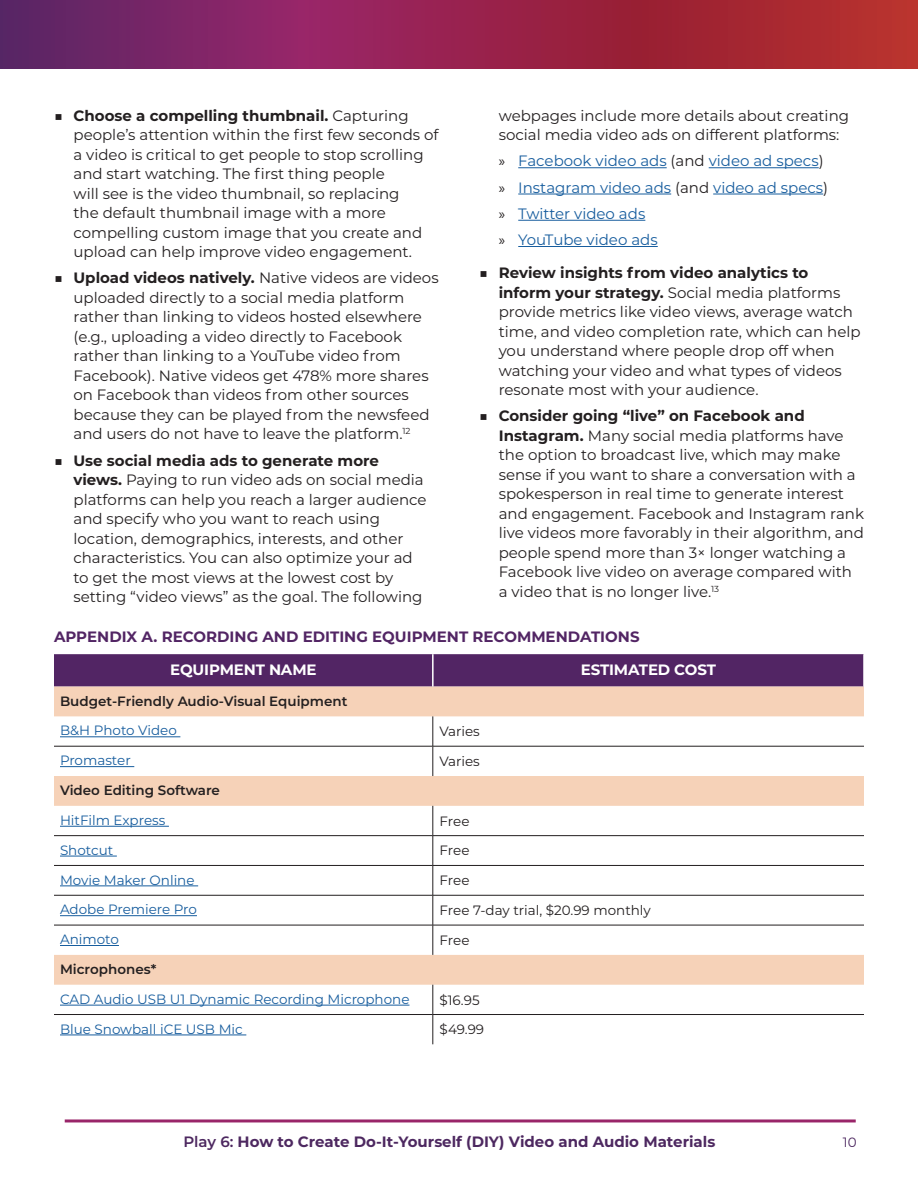
<style>
.page{position:relative;width:918px;height:1188px;background:#fff}
.page>*{position:absolute;margin:0;border:0;box-sizing:border-box;transform-origin:0 0}
.t1{font:15px/19.5px "Montserrat";color:#231f20}
.t2{font:15px/26.2px "Montserrat";color:#175d9e}
.t3{font:700 15px "Montserrat";color:#4d2860}
.t4{font:700 15px "Montserrat";color:#522564}
.t5{font:700 15px "Montserrat";letter-spacing:-.01em;color:#fff}
.t6{font:13.5px "Montserrat";color:#175d9e}
.t7{font:600 13.5px "Montserrat";color:#231f20}
.t8{font:13.5px "Montserrat";color:#231f20}
.t9{font:13.5px "Montserrat";color:#4d2860}
.s1{font-weight:700}
.s2{font-family:"Myriad Pro";color:#231f20}
.s3{color:#231f20}
.s4{font-weight:600}
</style>
<div class="page">
<svg style="left:0;top:0;width:918px;height:69px;background:#92254d"></svg>
<hr style="left:65px;top:1119px;width:791px;height:3px;background:#992569">
<hr style="left:518px;top:167px;width:149px;height:1px;background:#175d9e">
<hr style="left:709px;top:167px;width:110px;height:1px;background:#175d9e">
<hr style="left:518px;top:194px;width:153px;height:1px;background:#175d9e">
<hr style="left:713px;top:194px;width:110px;height:1px;background:#175d9e">
<hr style="left:518px;top:220px;width:127px;height:1px;background:#175d9e">
<hr style="left:518px;top:246px;width:140px;height:1px;background:#175d9e">
<div style="left:54px;top:654px;width:809px;height:33px;background:#522564"></div>
<svg style="left:54px;top:687px;width:810px;height:298px"></svg>
<hr style="left:432px;top:654px;width:2px;height:33px;background:#fff">
<hr style="left:433px;top:716px;width:1px;height:30px;background:#231f20">
<hr style="left:433px;top:746px;width:1px;height:30px;background:#231f20">
<svg style="left:433px;top:806px;width:1px;height:89px"></svg>
<hr style="left:433px;top:895px;width:1px;height:30px;background:#231f20">
<hr style="left:433px;top:925px;width:1px;height:30px;background:#231f20">
<svg style="left:433px;top:985px;width:1px;height:59px"></svg>
<hr style="left:54px;top:746px;width:379px;height:1px;background:#231f20">
<hr style="left:433px;top:746px;width:431px;height:1px;background:#231f20">
<hr style="left:54px;top:835px;width:379px;height:1px;background:#231f20">
<hr style="left:433px;top:835px;width:431px;height:1px;background:#231f20">
<hr style="left:54px;top:865px;width:379px;height:1px;background:#231f20">
<hr style="left:433px;top:865px;width:431px;height:1px;background:#231f20">
<hr style="left:54px;top:895px;width:379px;height:1px;background:#231f20">
<hr style="left:433px;top:895px;width:431px;height:1px;background:#231f20">
<hr style="left:54px;top:925px;width:379px;height:1px;background:#231f20">
<hr style="left:433px;top:925px;width:431px;height:1px;background:#231f20">
<hr style="left:54px;top:1014px;width:379px;height:1px;background:#231f20">
<hr style="left:433px;top:1014px;width:431px;height:1px;background:#231f20">
<hr style="left:60px;top:736px;width:120px;height:1px;background:#175d9e">
<hr style="left:60px;top:766px;width:74px;height:1px;background:#175d9e">
<hr style="left:60px;top:826px;width:109px;height:1px;background:#175d9e">
<hr style="left:60px;top:856px;width:57px;height:1px;background:#175d9e">
<hr style="left:60px;top:886px;width:138px;height:1px;background:#175d9e">
<hr style="left:60px;top:915px;width:137px;height:1px;background:#175d9e">
<hr style="left:60px;top:945px;width:59px;height:1px;background:#175d9e">
<hr style="left:60px;top:1005px;width:349px;height:1px;background:#175d9e">
<hr style="left:60px;top:1035px;width:186px;height:1px;background:#175d9e">
<p class="t1" style="left:74px;top:105px;width:367px;text-indent:-20px">■ <span class="s1">Choose a compelling thumbnail.</span> Capturing people’s attention within the first few seconds of a video is critical to get people to stop scrolling and start watching. The first thing people<br>will see is the video thumbnail, so replacing<br>the default thumbnail image with a more compelling custom image that you create and upload can help improve video engagement.</p>
<p class="t1" style="left:74px;top:268px;width:367px;text-indent:-20px">■ <span class="s1">Upload videos natively.</span> Native videos are videos uploaded directly to a social media platform rather than linking to videos hosted elsewhere (e.g., uploading a video directly to Facebook rather than linking to a YouTube video from Facebook). Native videos get 478% more shares on Facebook than videos from other sources because they can be played from the newsfeed and users do not have to leave the platform.<sup>12</sup></p>
<p class="t1" style="left:74px;top:450px;width:355px;text-indent:-19px">■ <span class="s1">Use social media ads to generate more views.</span> Paying to run video ads on social media platforms can help you reach a larger audience and specify who you want to reach using location, demographics, interests, and other characteristics. You can also optimize your ad to get the most views at the lowest cost by setting “video views” as the goal. The following</p>
<p class="t1" style="left:499px;top:105px;width:352px">webpages include more details about creating social media video ads on different platforms:</p>
<p class="t2" style="left:499px;top:147px;width:331px"><span class="s2">»</span> Facebook video ads <span class="s3">(and</span> video ad specs<span class="s3">) </span><span class="s2">»</span> Instagram video ads <span class="s3">(and</span> video ad specs<span class="s3">) </span><span class="s2">»</span> Twitter video ads<br><span class="s2">»</span> YouTube video ads</p>
<p class="t1" style="left:499px;top:262px;width:363px;text-indent:-20px">■ <span class="s1">Review insights from video analytics to inform your strategy.</span> Social media platforms provide metrics like video views, average watch time, and video completion rate, which can help you understand where people drop off when watching your video and what types of videos resonate most with your audience.</p>
<p class="t1" style="left:499px;top:406px;width:367px;text-indent:-20px">■ <span class="s1">Consider going “live” on Facebook and Instagram.</span> Many social media platforms have the option to broadcast live, which may make sense if you want to share a conversation with a spokesperson in real time to generate interest and engagement. Facebook and Instagram rank live videos more favorably in their algorithm, and people spend more than 3× longer watching a Facebook live video on average compared with a video that is no longer live.<sup>13</sup></p>
<p class="t4" style="left:54px;top:626px;width:587px">APPENDIX A. RECORDING AND EDITING EQUIPMENT RECOMMENDATIONS</p>
<p class="t5" style="left:170px;top:659px;width:148px">EQUIPMENT NAME</p>
<p class="t5" style="left:581px;top:659px;width:137px">ESTIMATED COST</p>
<p class="t7" style="left:60px;top:691px;width:289px">Budget-Friendly Audio-Visual Equipment</p>
<p class="t6" style="left:60px;top:721px;width:118px">B&amp;H Photo Video</p>
<p class="t8" style="left:440px;top:722px;width:42px">Varies</p>
<p class="t6" style="left:60px;top:751px;width:72px">Promaster</p>
<p class="t8" style="left:440px;top:752px;width:42px">Varies</p>
<p class="t7" style="left:60px;top:781px;width:161px">Video Editing Software</p>
<p class="t6" style="left:60px;top:811px;width:107px">HitFilm Express</p>
<p class="t8" style="left:440px;top:812px;width:31px">Free</p>
<p class="t6" style="left:60px;top:841px;width:55px">Shotcut</p>
<p class="t8" style="left:440px;top:841px;width:31px">Free</p>
<p class="t6" style="left:60px;top:870px;width:136px">Movie Maker Online</p>
<p class="t8" style="left:440px;top:871px;width:31px">Free</p>
<p class="t6" style="left:60px;top:900px;width:138px">Adobe Premiere Pro</p>
<p class="t8" style="left:440px;top:901px;width:213px">Free 7-day trial, $20.99 monthly</p>
<p class="t6" style="left:60px;top:930px;width:60px">Animoto</p>
<p class="t8" style="left:440px;top:931px;width:31px">Free</p>
<p class="t7" style="left:60px;top:960px;width:98px">Microphones*</p>
<p class="t6" style="left:60px;top:990px;width:351px">CAD Audio USB U1 Dynamic Recording Microphone</p>
<p class="t8" style="left:440px;top:990px;width:42px">$16.95</p>
<p class="t6" style="left:60px;top:1020px;width:184px">Blue Snowball iCE USB Mic</p>
<p class="t8" style="left:440px;top:1020px;width:46px">$49.99</p>
<p class="t3" style="left:183px;top:1131px;width:533px"><span class="s4">Play 6:</span> How to Create Do-It-Yourself (DIY) Video and Audio Materials</p>
<p class="t9" style="left:843px;top:1133px;width:15px">10</p>
</div>
